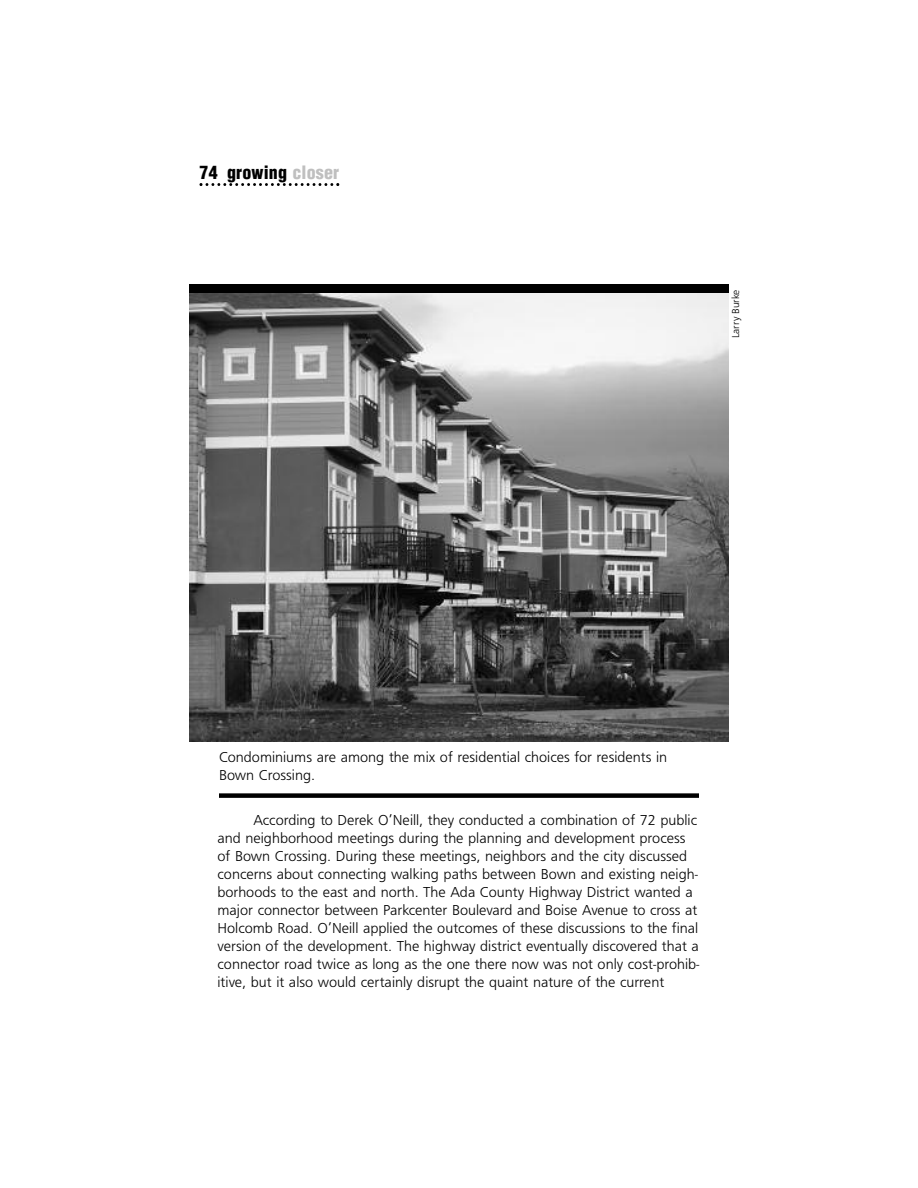
<style>
.page{position:relative;width:918px;height:1188px;background:#fff}
.page>*{position:absolute;margin:0;border:0;box-sizing:border-box;transform-origin:0 0}
.t1{font:900 condensed 18px "Helvetica";letter-spacing:.01em;color:#000}
.t2{font:15px/18px "Frugal Sans Light DTC";color:#000}
.t3{font:10.5px "Frugal Sans Light DTC";color:#000}
.s1{color:#bfbfbf}
</style>
<div class="page">
<svg style="left:200px;top:183px;width:139px;height:3px"></svg>
<img style="left:189px;top:293px;width:539px;height:449px">
<div style="left:219px;top:793px;width:480px;height:5px;background:#000"></div>
<div style="left:189px;top:284px;width:540px;height:9px;background:#000"></div>
<p class="t1" style="left:200px;top:162px;width:141px">74 growing <span class="s1">closer</span></p>
<p class="t3" style="left:729px;top:338px;width:50px;rotate:-90deg">Larry Burke</p>
<p class="t2" style="left:219px;top:748px;width:450px">Condominiums are among the mix of residential choices for residents in<br>Bown Crossing.</p>
<p class="t2" style="left:217px;top:811px;width:483px;text-indent:36px">According to Derek O’Neill, they conducted a combination of 72 public and neighborhood meetings during the planning and development process of Bown Crossing. During these meetings, neighbors and the city discussed concerns about connecting walking paths between Bown and existing neigh&shy;borhoods to the east and north. The Ada County Highway District wanted a major connector between Parkcenter Boulevard and Boise Avenue to cross at Holcomb Road. O’Neill applied the outcomes of these discussions to the final version of the development. The highway district eventually discovered that a connector road twice as long as the one there now was not only cost-prohib&shy;itive, but it also would certainly disrupt the quaint nature of the current</p>
</div>
